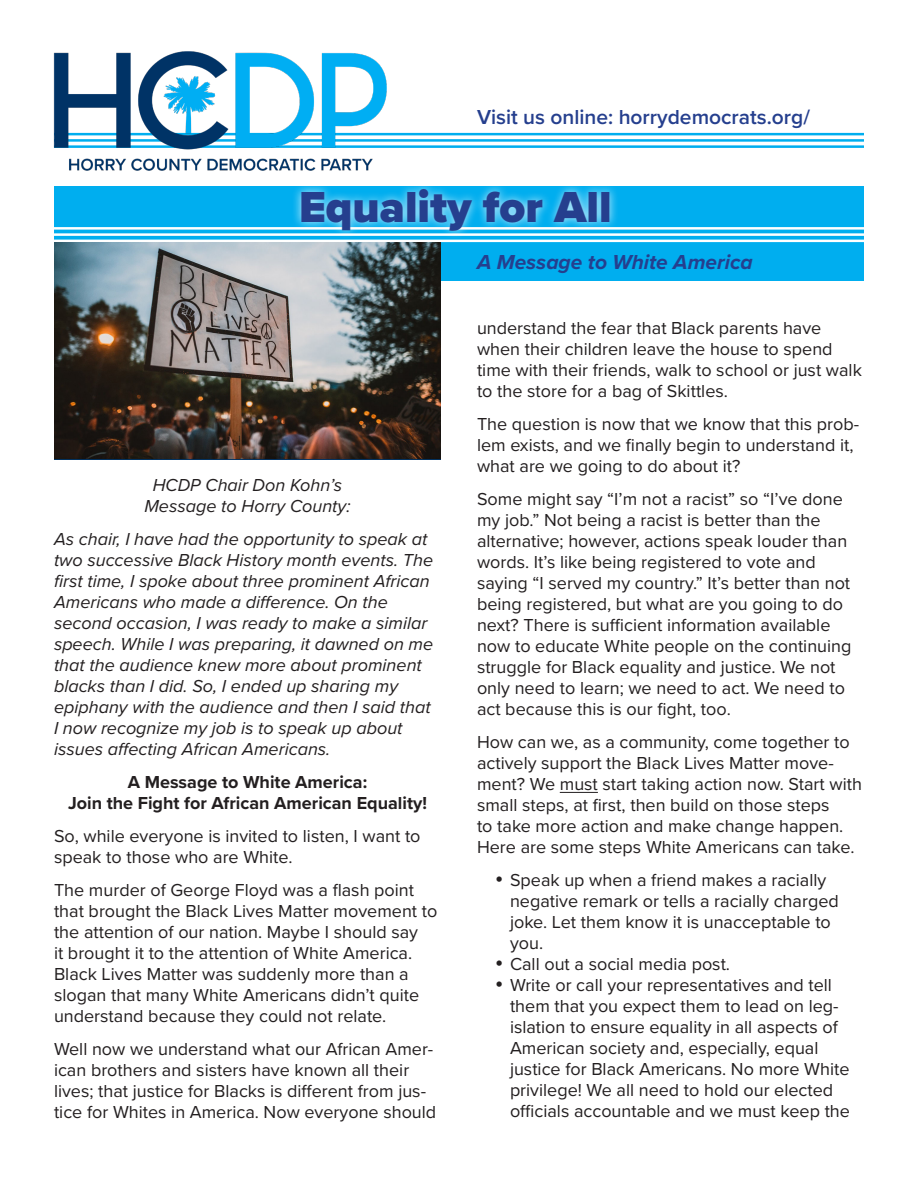
<style>
.page{position:relative;width:918px;height:1188px;background:#fff}
.page>*{position:absolute;margin:0;border:0;box-sizing:border-box;transform-origin:0 0}
.t1{font:900 45px "Proxima Nova";color:#253f8e}
.t2{font:600 21px "Proxima Nova";color:#253f8e}
.t3{font:italic 700 21px "Proxima Nova";color:#253f8e}
.t4{font:18px/21px "Proxima Nova";color:#231f20}
.t5{font:italic 18px/21px "Proxima Nova";color:#231f20;text-align:center}
.t6{font:700 18px/21px "Proxima Nova";color:#231f20;text-align:center}
</style>
<div class="page">
<hr style="left:54px;top:133px;width:810px;height:2px;background:#00aeef">
<hr style="left:54px;top:139px;width:810px;height:3px;background:#00aeef">
<hr style="left:54px;top:145px;width:810px;height:3px;background:#00aeef">
<img style="left:53px;top:51px;width:339px;height:120px">
<div style="left:54px;top:186px;width:810px;height:95px;background:#00aeef"></div>
<hr style="left:54px;top:227px;width:810px;height:3px;background:#fff">
<hr style="left:54px;top:233px;width:810px;height:3px;background:#fff">
<hr style="left:54px;top:240px;width:810px;height:2px;background:#fff">
<hr style="left:560px;top:792px;width:38px;height:1px;background:#231f20">
<div style="left:291px;top:180px;width:328px;height:60px;background:#fff;opacity:.75"></div>
<img style="left:54px;top:242px;width:387px;height:218px">
<p class="t2" style="left:477px;top:101px;width:334px">Visit us online: horrydemocrats.org/</p>
<p class="t1" style="left:299px;top:174px;width:314px">Equality for All</p>
<p class="t5" style="left:144px;top:474px;width:208px">HCDP Chair Don Kohn’s<br>Message to Horry County:</p>
<p class="t5" style="left:54px;top:528px;width:381px;text-align:left">As chair, I have had the opportunity to speak at two successive Black History month events. The first time, I spoke about three prominent African Americans who made a difference. On the second occasion, I was ready to make a similar speech. While I was preparing, it dawned on me that the audience knew more about prominent blacks than I did. So, I ended up sharing my epiphany with the audience and then I said that I now recognize my job is to speak up about issues affecting African Americans.</p>
<p class="t6" style="left:68px;top:771px;width:360px">A Message to White America:<br>Join the Fight for African American Equality!</p>
<p class="t4" style="left:54px;top:825px;width:368px">So, while everyone is invited to listen, I want to speak to those who are White.</p>
<p class="t4" style="left:54px;top:879px;width:385px">The murder of George Floyd was a flash point that brought the Black Lives Matter movement to the attention of our nation. Maybe I should say<br>it brought it to the attention of White America.<br>Black Lives Matter was suddenly more than a slogan that many White Americans didn’t quite understand because they could not relate.</p>
<p class="t4" style="left:54px;top:1038px;width:384px">Well now we understand what our African Amer&shy;ican brothers and sisters have known all their lives; that justice for Blacks is different from jus&shy;tice for Whites in America. Now everyone should</p>
<p class="t3" style="left:477px;top:247px;width:277px">A Message to White America</p>
<p class="t4" style="left:477px;top:317px;width:386px">understand the fear that Black parents have when their children leave the house to spend time with their friends, walk to school or just walk to the store for a bag of Skittles.</p>
<p class="t4" style="left:477px;top:413px;width:384px">The question is now that we know that this prob&shy;lem exists, and we finally begin to understand it, what are we going to do about it?</p>
<p class="t4" style="left:477px;top:488px;width:376px">Some might say “I’m not a racist” so “I’ve done my job.” Not being a racist is better than the alternative; however, actions speak louder than words. It’s like being registered to vote and saying “I served my country.” It’s better than not being registered, but what are you going to do next? There is sufficient information available now to educate White people on the continuing struggle for Black equality and justice. We not only need to learn; we need to act. We need to act because this is our fight, too.</p>
<p class="t4" style="left:477px;top:731px;width:386px">How can we, as a community, come together to actively support the Black Lives Matter move&shy;ment? We must start taking action now. Start with small steps, at first, then build on those steps<br>to take more action and make change happen.<br>Here are some steps White Americans can take.</p>
<p class="t4" style="left:510px;top:869px;width:330px;text-indent:-15px">• Speak up when a friend makes a racially negative remark or tells a racially charged joke. Let them know it is unacceptable to you.</p>
<p class="t4" style="left:495px;top:953px;width:237px">• Call out a social media post.</p>
<p class="t4" style="left:510px;top:974px;width:342px;text-indent:-15px">• Write or call your representatives and tell them that you expect them to lead on leg&shy;islation to ensure equality in all aspects of American society and, especially, equal justice for Black Americans. No more White privilege! We all need to hold our elected officials accountable and we must keep the</p>
</div>
